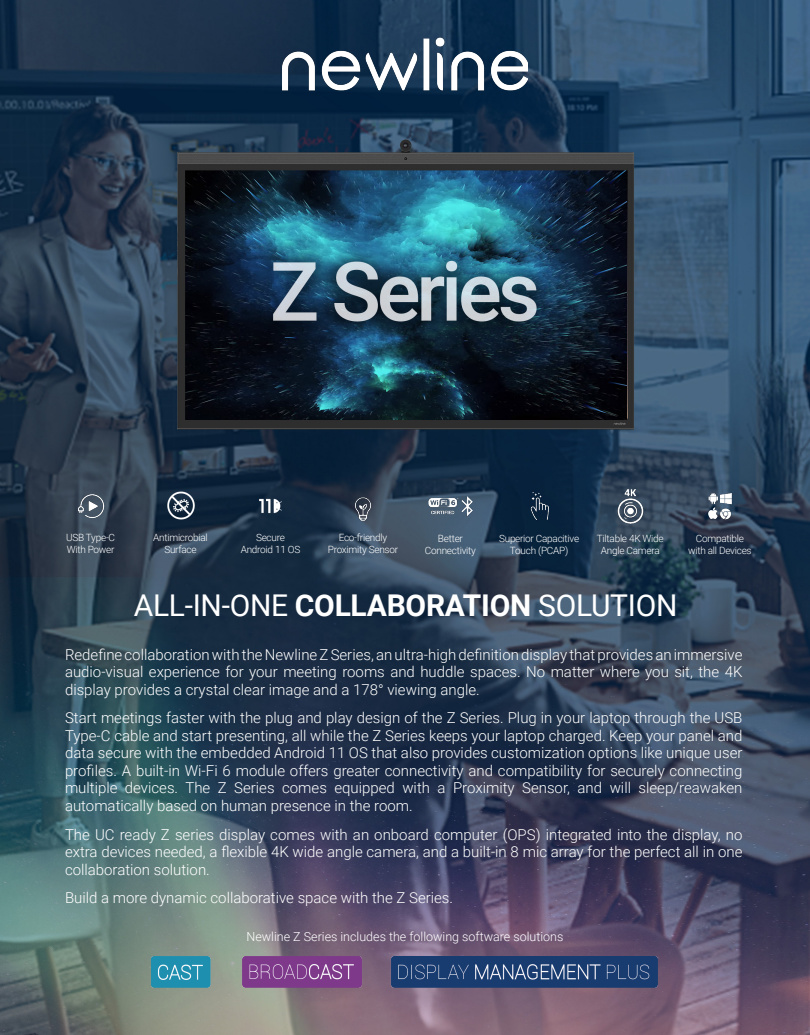
<style>
.page{position:relative;width:810px;height:1035px;background:#fff}
.page>*{position:absolute;margin:0;border:0;box-sizing:border-box;transform-origin:0 0}
.t1{font:30px "Roboto";letter-spacing:-.01em;color:#fff}
.t2{font:300 15px/17.5px "Roboto";color:#fff;text-align:justify}
.t3{font:300 12.5px "Roboto";color:#fff}
.t4{font:300 10px/12px "Roboto";letter-spacing:-.025em;color:#fff;text-align:center}
.s1{font-weight:700}
</style>
<div class="page">
<img style="left:0;top:0;width:810px;height:1035px">
<img style="left:282px;top:37px;width:246px;height:53px">
<img style="left:151px;top:957px;width:507px;height:30px">
<img style="left:691px;top:483px;width:58px;height:45px">
<img style="left:605px;top:483px;width:50px;height:45px">
<img style="left:520px;top:486px;width:39px;height:39px">
<img style="left:425px;top:483px;width:51px;height:45px">
<img style="left:338px;top:483px;width:51px;height:45px">
<img style="left:247px;top:483px;width:47px;height:45px">
<img style="left:155px;top:483px;width:52px;height:45px">
<img style="left:68px;top:483px;width:45px;height:45px">
<p class="t4" style="left:66px;top:531px;width:51px">USB Type-C</p>
<p class="t4" style="left:67px;top:543px;width:49px">With Power</p>
<p class="t4" style="left:153px;top:531px;width:56px">Antimicrobial</p>
<p class="t4" style="left:164px;top:543px;width:34px">Surface</p>
<p class="t4" style="left:339px;top:532px;width:50px">Eco-friendly</p>
<p class="t4" style="left:328px;top:544px;width:72px">Proximity Sensor</p>
<p class="t4" style="left:256px;top:532px;width:30px">Secure</p>
<p class="t4" style="left:241px;top:544px;width:61px">Android 11 OS</p>
<p class="t4" style="left:499px;top:532px;width:82px">Superior Capacitive<br>Touch (PCAP)</p>
<p class="t4" style="left:597px;top:532px;width:68px">Tiltable 4K Wide<br>Angle Camera</p>
<p class="t4" style="left:696px;top:532px;width:49px">Compatible</p>
<p class="t4" style="left:438px;top:532px;width:26px">Better</p>
<p class="t4" style="left:425px;top:544px;width:53px">Connectivity</p>
<p class="t4" style="left:688px;top:544px;width:65px">with all Devices</p>
<p class="t1" style="left:134px;top:585px;width:545px">ALL-IN-ONE <span class="s1">COLLABORATION</span> SOLUTION</p>
<p class="t2" style="left:65px;top:645px;width:679px">Redefine collaboration with the Newline Z Series, an ultra-high definition display that provides an immersive audio-visual experience for your meeting rooms and huddle spaces. No matter where you sit, the 4K display provides a crystal clear image and a 178° viewing angle.</p>
<p class="t2" style="left:65px;top:709px;width:679px">Start meetings faster with the plug and play design of the Z Series. Plug in your laptop through the USB Type-C cable and start presenting, all while the Z Series keeps your laptop charged. Keep your panel and data secure with the embedded Android 11 OS that also provides customization options like unique user profiles. A built-in Wi-Fi 6 module offers greater connectivity and compatibility for securely connecting multiple devices. The Z Series comes equipped with a Proximity Sensor, and will sleep/reawaken automatically based on human presence in the room.</p>
<p class="t2" style="left:65px;top:825px;width:679px">The UC ready Z series display comes with an onboard computer (OPS) integrated into the display, no extra devices needed, a flexible 4K wide angle camera, and a built-in 8 mic array for the perfect all in one collaboration solution.</p>
<p class="t2" style="left:65px;top:889px;width:390px">Build a more dynamic collaborative space with the Z Series.</p>
<p class="t3" style="left:247px;top:928px;width:318px">Newline Z Series includes the following software solutions</p>
</div>
